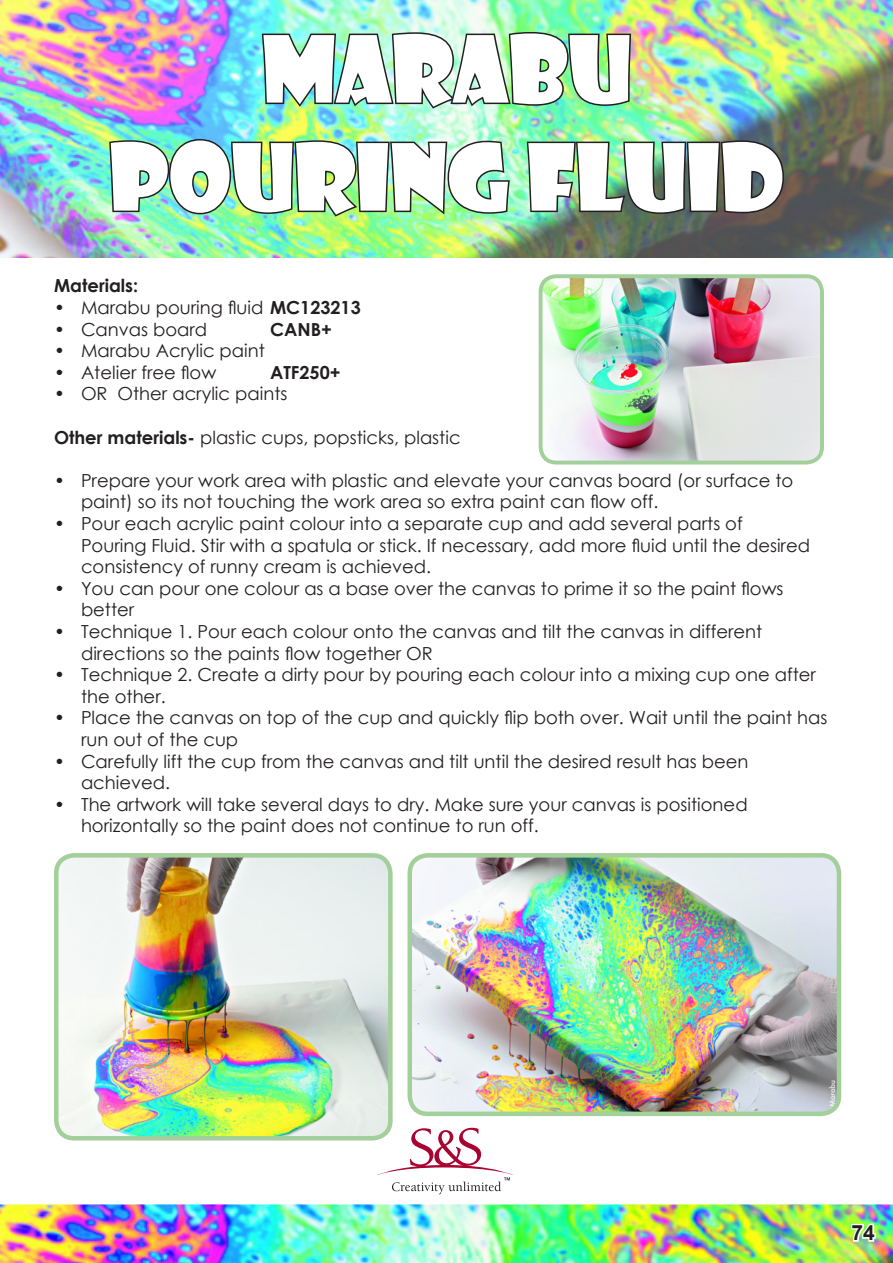
<style>
.page{position:relative;width:893px;height:1263px;background:#fff}
.page>*{position:absolute;margin:0;border:0;box-sizing:border-box;transform-origin:0 0}
.t1{font:90px "Showcard Gothic";color:#fff}
.t2{font:700 21px "Arial";color:#231f20}
.t3{font:18px/21.6px "Century Gothic";color:#231f20}
.t4{font:700 18px "Century Gothic";color:#231f20}
.s1{font-weight:700}
</style>
<div class="page">
<img style="left:0;top:1204px;width:893px;height:59px">
<img style="left:0;top:0;width:893px;height:257px">
<img style="left:260px;top:30px;width:373px;height:80px">
<img style="left:108px;top:137px;width:403px;height:81px">
<img style="left:525px;top:139px;width:260px;height:76px">
<img style="left:412px;top:858px;width:424px;height:253px">
<div style="left:407px;top:853px;width:434px;height:263px;border:4px solid #a3cf9a;border-radius:18px"></div>
<svg style="left:377px;top:1128px;width:136px;height:66px"></svg>
<svg style="left:849px;top:1220px;width:28px;height:23px"></svg>
<img style="left:59px;top:858px;width:331px;height:280px">
<div style="left:54px;top:853px;width:339px;height:287px;border:4px solid #a3cf9a;border-radius:18px"></div>
<img style="left:541px;top:279px;width:280px;height:184px">
<div style="left:539px;top:274px;width:285px;height:190px;border:4px solid #a3cf9a;border-radius:16px"></div>
<p class="t1" style="left:262px;top:9px;width:371px">MARABU</p>
<p class="t1" style="left:109px;top:117px;width:676px">POURING FLUID</p>
<p class="t4" style="left:54px;top:272px;width:86px">Materials:</p>
<p class="t3" style="left:54px;top:296px;width:308px">• Marabu pouring fluid <span class="s1">MC123213</span></p>
<p class="t3" style="left:54px;top:318px;width:155px">• Canvas board</p>
<p class="t4" style="left:270px;top:315px;width:63px">CANB+</p>
<p class="t3" style="left:54px;top:340px;width:212px">• Marabu Acrylic paint</p>
<p class="t3" style="left:54px;top:361px;width:164px">• Atelier free flow</p>
<p class="t4" style="left:270px;top:359px;width:72px">ATF250+</p>
<p class="t3" style="left:54px;top:383px;width:235px">• OR Other acrylic paints</p>
<p class="t3" style="left:54px;top:426px;width:408px"><span class="s1">Other materials-</span> plastic cups, popsticks, plastic</p>
<p class="t3" style="left:81px;top:469px;width:714px;text-indent:-27px">• Prepare your work area with plastic and elevate your canvas board (or surface to paint) so its not touching the work area so extra paint can flow off.</p>
<p class="t3" style="left:81px;top:512px;width:731px;text-indent:-27px">• Pour each acrylic paint colour into a separate cup and add several parts of<br>Pouring Fluid. Stir with a spatula or stick. If necessary, add more fluid until the desired consistency of runny cream is achieved.</p>
<p class="t3" style="left:81px;top:577px;width:704px;text-indent:-27px">• You can pour one colour as a base over the canvas to prime it so the paint flows better</p>
<p class="t3" style="left:81px;top:620px;width:683px;text-indent:-27px">• Technique 1. Pour each colour onto the canvas and tilt the canvas in different directions so the paints flow together OR</p>
<p class="t3" style="left:81px;top:664px;width:736px;text-indent:-27px">• Technique 2. Create a dirty pour by pouring each colour into a mixing cup one after the other.</p>
<p class="t3" style="left:81px;top:707px;width:748px;text-indent:-27px">• Place the canvas on top of the cup and quickly flip both over. Wait until the paint has run out of the cup</p>
<p class="t3" style="left:81px;top:750px;width:669px;text-indent:-27px">• Carefully lift the cup from the canvas and tilt until the desired result has been achieved.</p>
<p class="t3" style="left:81px;top:793px;width:668px;text-indent:-27px">• The artwork will take several days to dry. Make sure your canvas is positioned horizontally so the paint does not continue to run off.</p>
<p class="t2" style="left:852px;top:1218px;width:25px">74</p>
</div>
